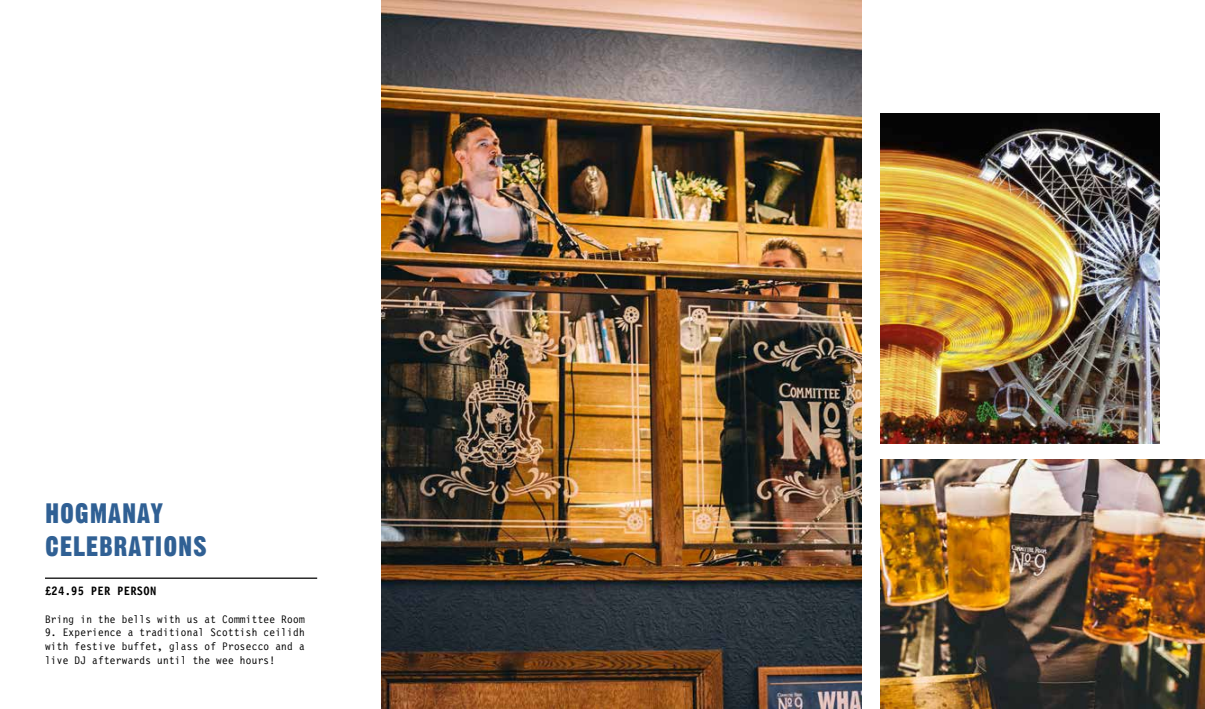
<style>
.page{position:relative;width:1205px;height:709px;background:#fff}
.page>*{position:absolute;margin:0;border:0;box-sizing:border-box;transform-origin:0 0}
.t1{font:27.5px/33px "Gothic No 13 BT";letter-spacing:.03em;color:#306094}
.t2{font:700 12.5px "Letter Gothic 12 Pitch BT";letter-spacing:.025em;color:#000}
.t3{font:11.25px/13.8px "Letter Gothic 12 Pitch BT";letter-spacing:.025em;color:#000;text-align:justify}
</style>
<div class="page">
<img style="left:382px;top:0;width:479px;height:709px">
<hr style="left:45px;top:577px;width:272px;height:2px;background:#000">
<img style="left:880px;top:113px;width:280px;height:330px">
<img style="left:880px;top:460px;width:325px;height:249px">
<h1 class="t1" style="left:45px;top:496px;width:164px">HOGMANAY<br>CELEBRATIONS</h1>
<p class="t2" style="left:45px;top:583px;width:113px">£24.95 PER PERSON</p>
<p class="t3" style="left:45px;top:612px;width:261px">Bring in the bells with us at Committee Room</p>
<p class="t3" style="left:45px;top:626px;width:261px">9. Experience a traditional Scottish ceilidh with festive buffet, glass of Prosecco and a live DJ afterwards until the wee hours!</p>
</div>
